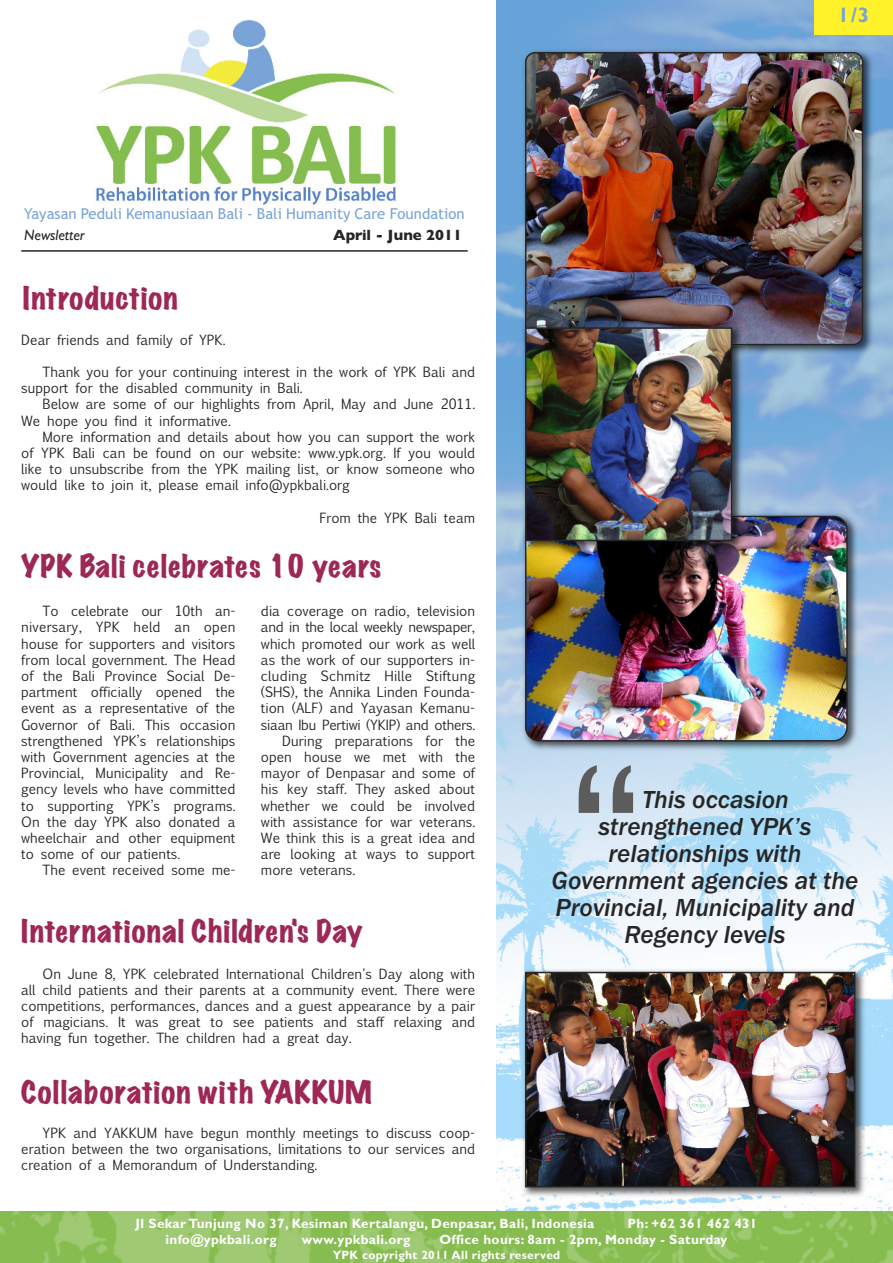
<style>
.page{position:relative;width:893px;height:1263px;background:#fff}
.page>*{position:absolute;margin:0;border:0;box-sizing:border-box;transform-origin:0 0}
.t1{font:expanded 28.5px "Marker Felt";letter-spacing:.035em;color:#9e2855}
.t2{font:italic 500 25.5px "Franklin Gothic";color:#272627}
.t3{font:700 21px "Gill Sans";color:#7aa3d7}
.t4{font:15px "Trebuchet MS";color:#7aa3d7}
.t5{font:700 15px "Gill Sans";color:#272627}
.t6{font:italic 15px "Gill Sans";color:#272627}
.t7{font:13.5px/16.2px "Euphemia UCAS";color:#272627;text-align:justify}
.t8{font:700 13.5px "Gill Sans";letter-spacing:.025em;color:#fff}
.t9{font:13.5px "Euphemia UCAS";letter-spacing:-.02em;color:#272627}
.t10{font:13.5px "Euphemia UCAS";letter-spacing:-.025em;color:#272627}
.t11{font:13.5px "Euphemia UCAS";letter-spacing:.02em;color:#272627}
.t12{font:700 12px "Gill Sans";letter-spacing:.025em;color:#fff}
</style>
<div class="page">
<img style="left:496px;top:0;width:397px;height:1212px">
<img style="left:0;top:1212px;width:893px;height:51px">
<div style="left:814px;top:0;width:79px;height:34px;background:#fff12a"></div>
<img style="left:96px;top:20px;width:300px;height:185px">
<hr style="left:21px;top:250px;width:447px;height:2px;background:#272627">
<img style="left:519px;top:965px;width:351px;height:237px">
<img style="left:528px;top:975px;width:324px;height:209px">
<div style="left:525px;top:972px;width:330px;height:215px;border:2px solid #272627"></div>
<img style="left:519px;top:46px;width:359px;height:315px">
<img style="left:525px;top:52px;width:338px;height:293px">
<img style="left:519px;top:509px;width:344px;height:248px">
<img style="left:525px;top:516px;width:323px;height:225px">
<img style="left:519px;top:321px;width:228px;height:235px">
<img style="left:526px;top:321px;width:221px;height:23px">
<img style="left:526px;top:517px;width:221px;height:39px">
<img style="left:528px;top:330px;width:201px;height:208px">
<div style="left:525px;top:327px;width:207px;height:214px;border:2px solid #272627"></div>
<svg style="left:579px;top:765px;width:54px;height:48px;background:#929ba4"></svg>
<p class="t4" style="left:24px;top:205px;width:442px">Yayasan Peduli Kemanusiaan Bali - Bali Humanity Care Foundation</p>
<p class="t6" style="left:24px;top:226px;width:62px">Newsletter</p>
<p class="t5" style="left:333px;top:226px;width:130px">April - June 2011</p>
<h1 class="t1" style="left:23px;top:277px;width:156px">Introduction</h1>
<p class="t7" style="left:21px;top:332px;width:206px">Dear friends and family of YPK.</p>
<p class="t7" style="left:21px;top:364px;width:455px;text-indent:21px">Thank you for your continuing interest in the work of YPK Bali and support for the disabled community in Bali.</p>
<p class="t7" style="left:21px;top:397px;width:455px;text-indent:21px">Below are some of our highlights from April, May and June 2011.<br>We hope you find it informative.</p>
<p class="t7" style="left:21px;top:429px;width:455px;text-indent:21px">More information and details about how you can support the work of YPK Bali can be found on our website: www.ypk.org. If you would like to unsubscribe from the YPK mailing list, or know someone who would like to join it, please email info@ypkbali.org</p>
<p class="t7" style="left:319px;top:510px;width:157px">From the YPK Bali team</p>
<h1 class="t1" style="left:21px;top:545px;width:361px">YPK Bali celebrates 10 years</h1>
<p class="t7" style="left:21px;top:603px;width:216px;text-indent:21px">To celebrate our 10th an&shy;niversary, YPK held an open house for supporters and visitors from local government. The Head of the Bali Province Social De&shy;partment officially opened the event as a representative of the Governor of Bali. This occasion strengthened YPK’s relationships with Government agencies at the Provincial, Municipality and Re&shy;gency levels who have committed to supporting YPK’s programs.<br>On the day YPK also donated a wheelchair and other equipment to some of our patients.</p>
<p class="t7" style="left:43px;top:863px;width:194px">The event received some me-</p>
<p class="t7" style="left:261px;top:603px;width:216px">dia coverage on radio, television</p>
<p class="t10" style="left:261px;top:620px;width:216px">and in the local weekly newspaper,</p>
<p class="t7" style="left:261px;top:636px;width:216px">which promoted our work as well</p>
<p class="t7" style="left:261px;top:652px;width:216px">as the work of our supporters in-</p>
<p class="t11" style="left:261px;top:668px;width:216px">cluding Schmitz Hille Stiftung</p>
<p class="t7" style="left:261px;top:684px;width:216px">(SHS), the Annika Linden Founda-</p>
<p class="t7" style="left:261px;top:701px;width:216px">tion (ALF) and Yayasan Kemanu-</p>
<p class="t9" style="left:261px;top:717px;width:216px">siaan Ibu Pertiwi (YKIP) and others.</p>
<p class="t7" style="left:282px;top:733px;width:194px">During preparations for the</p>
<p class="t7" style="left:261px;top:749px;width:216px">open house we met with the</p>
<p class="t7" style="left:261px;top:765px;width:216px">mayor of Denpasar and some of</p>
<p class="t7" style="left:261px;top:782px;width:216px">his key staff. They asked about</p>
<p class="t7" style="left:261px;top:798px;width:216px">whether we could be involved</p>
<p class="t7" style="left:261px;top:814px;width:216px">with assistance for war veterans.</p>
<p class="t7" style="left:261px;top:830px;width:216px">We think this is a great idea and</p>
<p class="t7" style="left:261px;top:846px;width:216px">are looking at ways to support</p>
<p class="t7" style="left:261px;top:863px;width:96px">more veterans.</p>
<h1 class="t1" style="left:21px;top:910px;width:343px">International Children's Day</h1>
<p class="t7" style="left:21px;top:966px;width:455px;text-indent:21px">On June 8, YPK celebrated International Children's Day along with all child patients and their parents at a community event. There were competitions, performances, dances and a guest appearance by a pair of magicians. It was great to see patients and staff relaxing and having fun together. The children had a great day.</p>
<h1 class="t1" style="left:21px;top:1071px;width:352px">Collaboration with YAKKUM</h1>
<p class="t7" style="left:21px;top:1125px;width:455px;text-indent:21px">YPK and YAKKUM have begun monthly meetings to discuss coop&shy;eration between the two organisations, limitations to our services and creation of a Memorandum of Understanding.</p>
<h3 class="t3" style="left:838px;top:2px;width:33px">1/3</h3>
<h2 class="t2" style="left:642px;top:784px;width:148px">This occasion</h2>
<h2 class="t2" style="left:598px;top:811px;width:215px">strengthened YPK’s</h2>
<h2 class="t2" style="left:608px;top:838px;width:195px">relationships with</h2>
<h2 class="t2" style="left:552px;top:865px;width:308px">Government agencies at the</h2>
<h2 class="t2" style="left:555px;top:892px;width:300px">Provincial, Municipality and</h2>
<h2 class="t2" style="left:624px;top:919px;width:163px">Regency levels</h2>
<p class="t8" style="left:136px;top:1215px;width:460px">Jl Sekar Tunjung No 37, Kesiman Kertalangu, Denpasar, Bali, Indonesia</p>
<p class="t8" style="left:627px;top:1215px;width:131px">Ph: +62 361 462 431</p>
<p class="t8" style="left:165px;top:1231px;width:113px">info@ypkbali.org</p>
<p class="t8" style="left:302px;top:1231px;width:110px">www.ypkbali.org</p>
<p class="t8" style="left:439px;top:1231px;width:289px">Office hours: 8am - 2pm, Monday - Saturday</p>
<p class="t12" style="left:333px;top:1248px;width:229px">YPK copyright 2011 All rights reserved</p>
</div>
